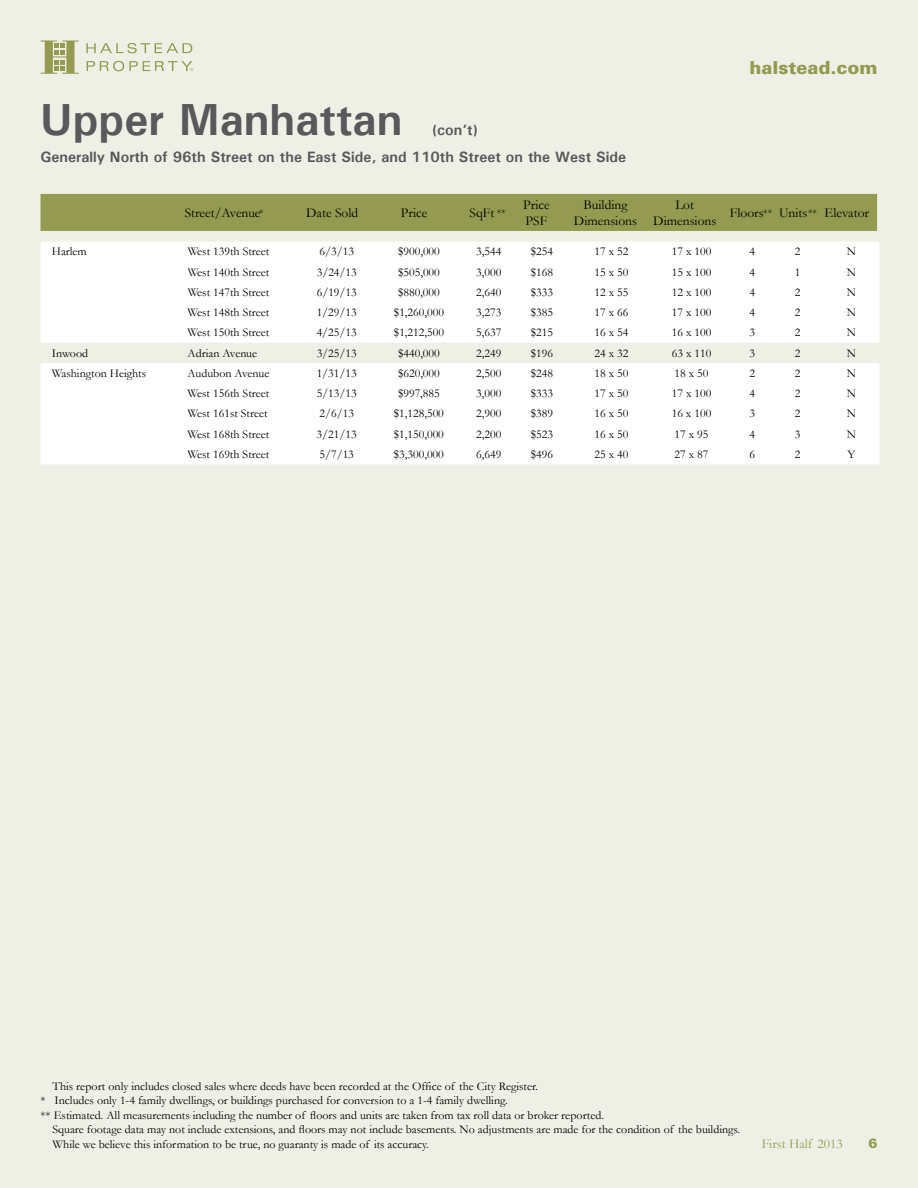
<style>
.page{position:relative;width:918px;height:1188px;background:#eff0e5}
.page>*{position:absolute;margin:0;border:0;box-sizing:border-box;transform-origin:0 0}
.t1{font:700 45px "Univers";color:#58595b}
.t2{font:900 18px "Univers";color:#949b50}
.t3{font:700 15px/27px "Univers";color:#58595b}
.t4{font:13.5px/16.2px "Garamond";color:#000;text-align:center}
.t5{font:13.5px "Garamond";color:#949b50}
.t6{font:900 13.5px "Univers";color:#949b50}
.t7{font:12px "Garamond";color:#000}
.t8{font:10.5px "Garamond";color:#000}
.s1{font-size:10.5px}
</style>
<div class="page">
<svg style="left:86px;top:43px;width:106px;height:10px"></svg>
<svg style="left:40px;top:41px;width:39px;height:33px"></svg>
<svg style="left:87px;top:61px;width:106px;height:10px"></svg>
<div style="left:40px;top:194px;width:837px;height:37px;background:#949b50"></div>
<svg style="left:40px;top:242px;width:840px;height:222px;background:#fdfdfc"></svg>
<h1 class="t1" style="left:40px;top:91px;width:363px">Upper Manhattan</h1>
<p class="t3" style="left:41px;top:116px;width:587px;text-indent:392px">(con’t)<br>Generally North of 96th Street on the East Side, and 110th Street on the West Side</p>
<h2 class="t2" style="left:750px;top:56px;width:129px">halstead.com</h2>
<p class="t4" style="left:185px;top:204px;width:77px">Street/Avenue</p>
<p class="t4" style="left:306px;top:204px;width:54px">Date Sold</p>
<p class="t4" style="left:401px;top:204px;width:28px">Price</p>
<p class="t4" style="left:470px;top:204px;width:26px">SqFt</p>
<p class="t4" style="left:523px;top:196px;width:28px;text-align:left">Price<br>PSF</p>
<p class="t4" style="left:574px;top:196px;width:65px">Building<br>Dimensions</p>
<p class="t4" style="left:653px;top:196px;width:65px">Lot<br>Dimensions</p>
<p class="t8" style="left:259px;top:206px;width:6px">*</p>
<p class="t8" style="left:497px;top:206px;width:10px">**</p>
<p class="t4" style="left:730px;top:204px;width:141px">Floors<span class="s1">**</span> Units<span class="s1">**</span> Elevator</p>
<p class="t7" style="left:52px;top:244px;width:36px">Harlem</p>
<p class="t7" style="left:188px;top:244px;width:83px">West 139th Street</p>
<p class="t7" style="left:320px;top:244px;width:36px">6/3/13</p>
<p class="t7" style="left:398px;top:244px;width:43px">$900,000</p>
<p class="t7" style="left:476px;top:244px;width:27px">3,544</p>
<p class="t7" style="left:531px;top:244px;width:24px">$254</p>
<p class="t7" style="left:595px;top:244px;width:36px">17 x 52</p>
<p class="t7" style="left:672px;top:244px;width:41px">17 x 100</p>
<p class="t7" style="left:750px;top:244px;width:7px">4</p>
<p class="t7" style="left:795px;top:244px;width:7px">2</p>
<p class="t7" style="left:847px;top:244px;width:11px">N</p>
<p class="t7" style="left:188px;top:265px;width:83px">West 140th Street</p>
<p class="t7" style="left:317px;top:265px;width:42px">3/24/13</p>
<p class="t7" style="left:398px;top:265px;width:43px">$505,000</p>
<p class="t7" style="left:476px;top:265px;width:27px">3,000</p>
<p class="t7" style="left:531px;top:265px;width:24px">$168</p>
<p class="t7" style="left:595px;top:265px;width:36px">15 x 50</p>
<p class="t7" style="left:672px;top:265px;width:41px">15 x 100</p>
<p class="t7" style="left:750px;top:265px;width:7px">4</p>
<p class="t7" style="left:795px;top:265px;width:7px">1</p>
<p class="t7" style="left:847px;top:265px;width:11px">N</p>
<p class="t7" style="left:188px;top:285px;width:83px">West 147th Street</p>
<p class="t7" style="left:317px;top:285px;width:42px">6/19/13</p>
<p class="t7" style="left:398px;top:285px;width:43px">$880,000</p>
<p class="t7" style="left:476px;top:285px;width:27px">2,640</p>
<p class="t7" style="left:531px;top:285px;width:24px">$333</p>
<p class="t7" style="left:595px;top:285px;width:36px">12 x 55</p>
<p class="t7" style="left:672px;top:285px;width:41px">12 x 100</p>
<p class="t7" style="left:750px;top:285px;width:7px">4</p>
<p class="t7" style="left:795px;top:285px;width:7px">2</p>
<p class="t7" style="left:847px;top:285px;width:11px">N</p>
<p class="t7" style="left:188px;top:305px;width:83px">West 148th Street</p>
<p class="t7" style="left:317px;top:305px;width:42px">1/29/13</p>
<p class="t7" style="left:394px;top:305px;width:52px">$1,260,000</p>
<p class="t7" style="left:476px;top:305px;width:27px">3,273</p>
<p class="t7" style="left:531px;top:305px;width:24px">$385</p>
<p class="t7" style="left:595px;top:305px;width:36px">17 x 66</p>
<p class="t7" style="left:672px;top:305px;width:41px">17 x 100</p>
<p class="t7" style="left:750px;top:305px;width:7px">4</p>
<p class="t7" style="left:795px;top:305px;width:7px">2</p>
<p class="t7" style="left:847px;top:305px;width:11px">N</p>
<p class="t7" style="left:188px;top:325px;width:83px">West 150th Street</p>
<p class="t7" style="left:317px;top:325px;width:42px">4/25/13</p>
<p class="t7" style="left:394px;top:325px;width:52px">$1,212,500</p>
<p class="t7" style="left:476px;top:325px;width:27px">5,637</p>
<p class="t7" style="left:531px;top:325px;width:24px">$215</p>
<p class="t7" style="left:595px;top:325px;width:36px">16 x 54</p>
<p class="t7" style="left:672px;top:325px;width:41px">16 x 100</p>
<p class="t7" style="left:750px;top:325px;width:7px">3</p>
<p class="t7" style="left:795px;top:325px;width:7px">2</p>
<p class="t7" style="left:847px;top:325px;width:11px">N</p>
<p class="t7" style="left:52px;top:346px;width:38px">Inwood</p>
<p class="t7" style="left:188px;top:346px;width:71px">Adrian Avenue</p>
<p class="t7" style="left:317px;top:346px;width:42px">3/25/13</p>
<p class="t7" style="left:398px;top:346px;width:43px">$440,000</p>
<p class="t7" style="left:476px;top:346px;width:27px">2,249</p>
<p class="t7" style="left:531px;top:346px;width:24px">$196</p>
<p class="t7" style="left:595px;top:346px;width:36px">24 x 32</p>
<p class="t7" style="left:672px;top:346px;width:41px">63 x 110</p>
<p class="t7" style="left:750px;top:346px;width:7px">3</p>
<p class="t7" style="left:795px;top:346px;width:7px">2</p>
<p class="t7" style="left:847px;top:346px;width:11px">N</p>
<p class="t7" style="left:52px;top:366px;width:96px">Washington Heights</p>
<p class="t7" style="left:188px;top:366px;width:83px">Audubon Avenue</p>
<p class="t7" style="left:317px;top:366px;width:42px">1/31/13</p>
<p class="t7" style="left:398px;top:366px;width:43px">$620,000</p>
<p class="t7" style="left:476px;top:366px;width:27px">2,500</p>
<p class="t7" style="left:531px;top:366px;width:24px">$248</p>
<p class="t7" style="left:594px;top:366px;width:36px">18 x 50</p>
<p class="t7" style="left:675px;top:366px;width:36px">18 x 50</p>
<p class="t7" style="left:750px;top:366px;width:7px">2</p>
<p class="t7" style="left:795px;top:366px;width:7px">2</p>
<p class="t7" style="left:847px;top:366px;width:11px">N</p>
<p class="t7" style="left:188px;top:386px;width:83px">West 156th Street</p>
<p class="t7" style="left:317px;top:386px;width:42px">5/13/13</p>
<p class="t7" style="left:398px;top:386px;width:43px">$997,885</p>
<p class="t7" style="left:476px;top:386px;width:27px">3,000</p>
<p class="t7" style="left:531px;top:386px;width:24px">$333</p>
<p class="t7" style="left:594px;top:386px;width:36px">17 x 50</p>
<p class="t7" style="left:672px;top:386px;width:41px">17 x 100</p>
<p class="t7" style="left:750px;top:386px;width:7px">4</p>
<p class="t7" style="left:795px;top:386px;width:7px">2</p>
<p class="t7" style="left:847px;top:386px;width:11px">N</p>
<p class="t7" style="left:188px;top:406px;width:82px">West 161st Street</p>
<p class="t7" style="left:319px;top:406px;width:36px">2/6/13</p>
<p class="t7" style="left:394px;top:406px;width:52px">$1,128,500</p>
<p class="t7" style="left:476px;top:406px;width:27px">2,900</p>
<p class="t7" style="left:531px;top:406px;width:24px">$389</p>
<p class="t7" style="left:594px;top:406px;width:36px">16 x 50</p>
<p class="t7" style="left:672px;top:406px;width:41px">16 x 100</p>
<p class="t7" style="left:750px;top:406px;width:7px">3</p>
<p class="t7" style="left:795px;top:406px;width:7px">2</p>
<p class="t7" style="left:847px;top:406px;width:11px">N</p>
<p class="t7" style="left:188px;top:427px;width:83px">West 168th Street</p>
<p class="t7" style="left:317px;top:427px;width:42px">3/21/13</p>
<p class="t7" style="left:394px;top:427px;width:52px">$1,150,000</p>
<p class="t7" style="left:476px;top:427px;width:27px">2,200</p>
<p class="t7" style="left:531px;top:427px;width:24px">$523</p>
<p class="t7" style="left:594px;top:427px;width:36px">16 x 50</p>
<p class="t7" style="left:675px;top:427px;width:36px">17 x 95</p>
<p class="t7" style="left:750px;top:427px;width:7px">4</p>
<p class="t7" style="left:795px;top:427px;width:7px">3</p>
<p class="t7" style="left:847px;top:427px;width:11px">N</p>
<p class="t7" style="left:188px;top:447px;width:83px">West 169th Street</p>
<p class="t7" style="left:319px;top:447px;width:36px">5/7/13</p>
<p class="t7" style="left:394px;top:447px;width:52px">$3,300,000</p>
<p class="t7" style="left:476px;top:447px;width:27px">6,649</p>
<p class="t7" style="left:531px;top:447px;width:24px">$496</p>
<p class="t7" style="left:594px;top:447px;width:36px">25 x 40</p>
<p class="t7" style="left:675px;top:447px;width:36px">27 x 87</p>
<p class="t7" style="left:750px;top:447px;width:7px">6</p>
<p class="t7" style="left:795px;top:447px;width:7px">2</p>
<p class="t7" style="left:847px;top:447px;width:9px">Y</p>
<p class="t7" style="left:52px;top:1079px;width:487px">This report only includes closed sales where deeds have been recorded at the Office of the City Register.</p>
<p class="t7" style="left:40px;top:1093px;width:469px">* Includes only 1-4 family dwellings, or buildings purchased for conversion to a 1-4 family dwelling.</p>
<p class="t7" style="left:40px;top:1108px;width:565px">** Estimated. All measurements including the number of floors and units are taken from tax roll data or broker reported.</p>
<p class="t7" style="left:52px;top:1122px;width:689px">Square footage data may not include extensions, and floors may not include basements. No adjustments are made for the condition of the buildings.</p>
<p class="t7" style="left:52px;top:1137px;width:378px">While we believe this information to be true, no guaranty is made of its accuracy.</p>
<p class="t5" style="left:762px;top:1135px;width:83px">First Half 2013</p>
<p class="t6" style="left:868px;top:1134px;width:11px">6</p>
</div>
